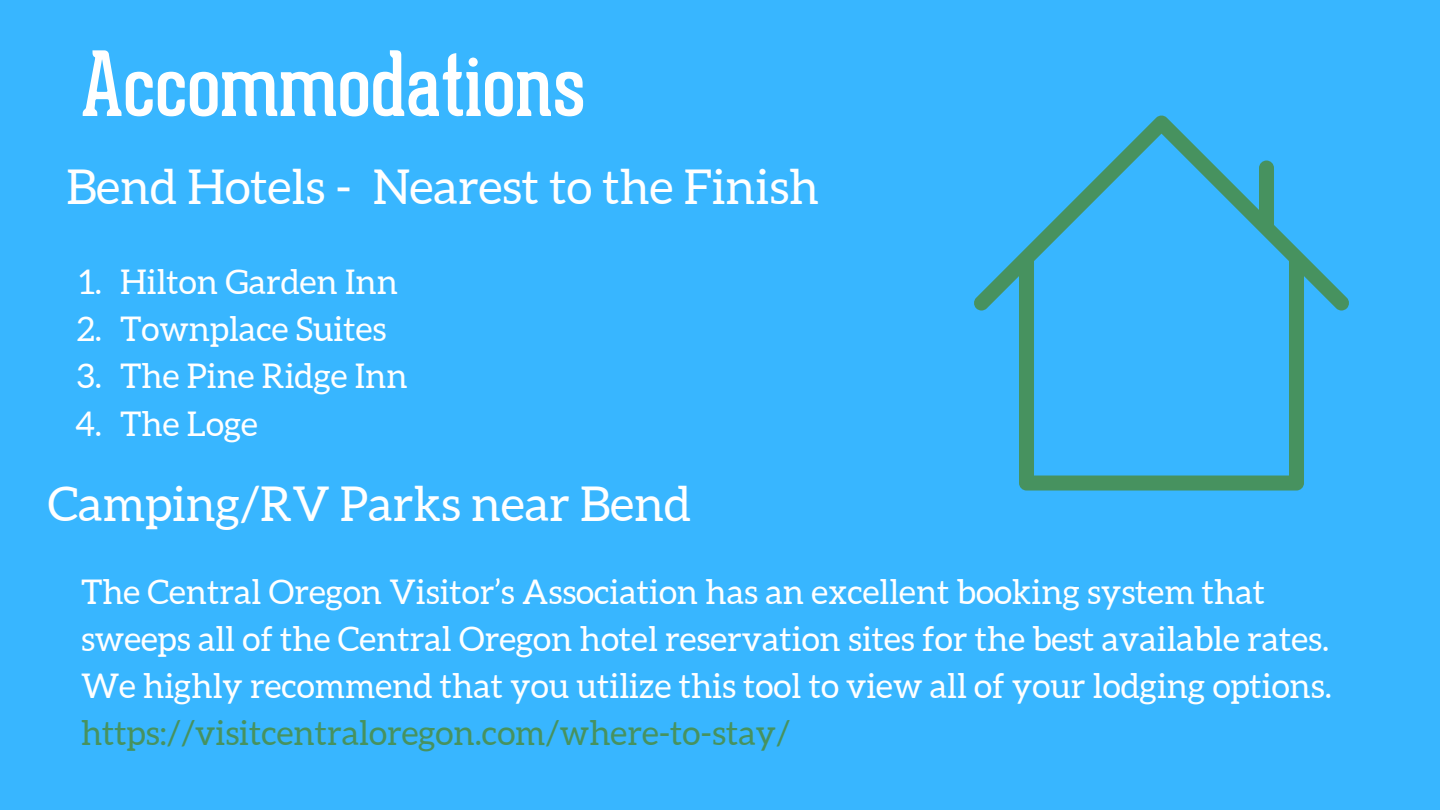
<style>
.page{position:relative;width:1440px;height:810px;background:#38b6ff}
.page>*{position:absolute;margin:0;border:0;box-sizing:border-box;transform-origin:0 0}
.t1{font:87.8px "Geared Slab";color:#fff}
.t2{font:48px "Aleo";color:#fff}
.t3{font:34px/47.2px "Aleo";color:#fff;text-align:justify}
.t4{font:34px "Aleo";color:#47925f}
</style>
<div class="page">
<svg style="left:974px;top:115px;width:375px;height:376px"></svg>
<p class="t1" style="left:81px;top:50px;width:506px">Accommodations</p>
<p class="t2" style="left:66px;top:160px;width:754px">Bend Hotels - Nearest to the Finish</p>
<p class="t3" style="left:75px;top:258px;width:28px">1.<br>2.<br>3.<br>4.</p>
<p class="t3" style="left:120px;top:258px;width:279px">Hilton Garden Inn</p>
<p class="t3" style="left:120px;top:305px;width:268px">Townplace Suites</p>
<p class="t3" style="left:120px;top:353px;width:289px">The Pine Ridge Inn</p>
<p class="t3" style="left:120px;top:400px;width:139px">The Loge</p>
<p class="t2" style="left:48px;top:476px;width:645px">Camping/RV Parks near Bend</p>
<p class="t3" style="left:81px;top:568px;width:1252px;text-align:left">The Central Oregon Visitor’s Association has an excellent booking system that sweeps all of the Central Oregon hotel reservation sites for the best available rates.<br>We highly recommend that you utilize this tool to view all of your lodging options.</p>
<p class="t4" style="left:81px;top:714px;width:711px">https://visitcentraloregon.com/where-to-stay/</p>
</div>
